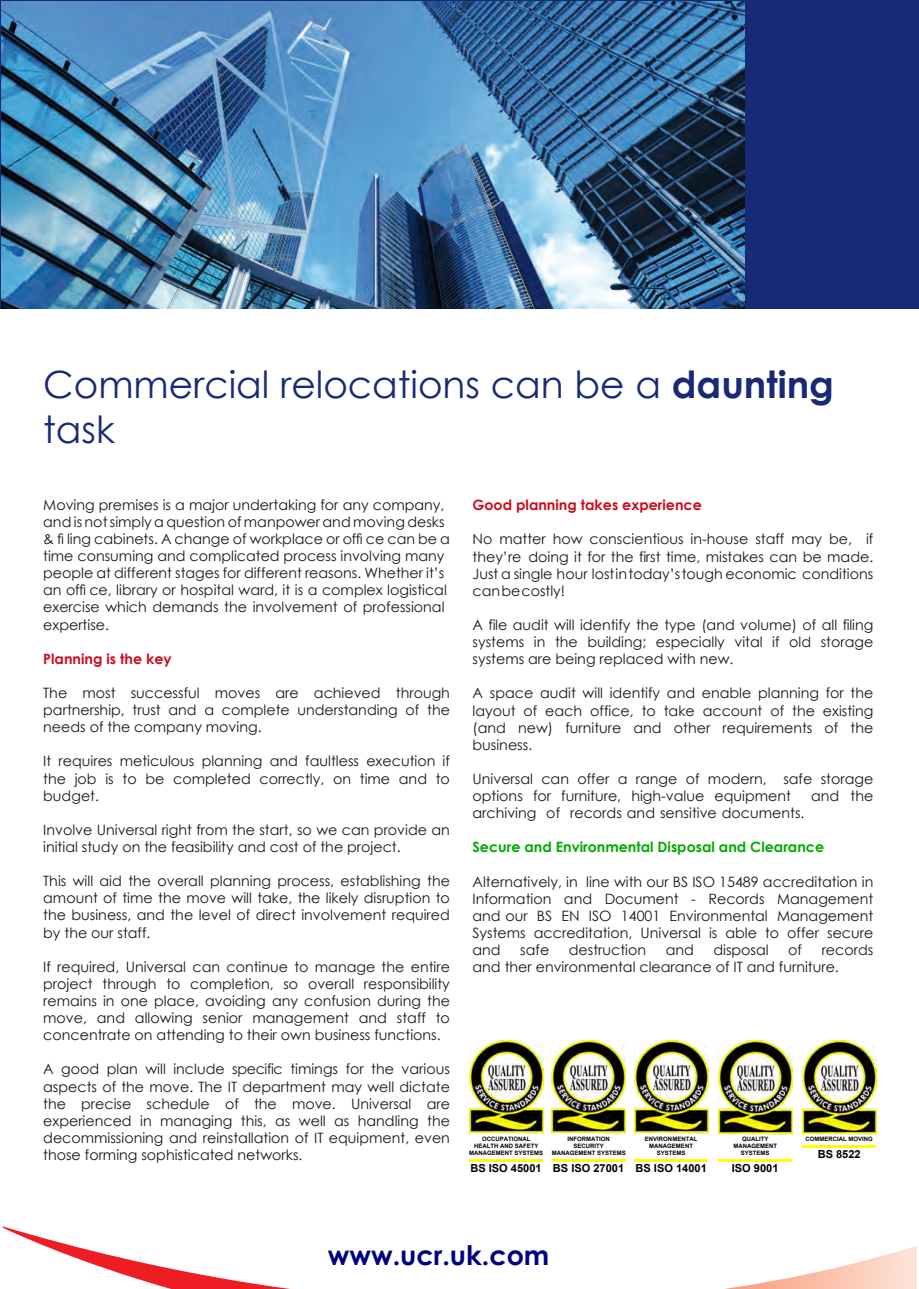
<style>
.page{position:relative;width:919px;height:1289px;background:#fff}
.page>*{position:absolute;margin:0;border:0;box-sizing:border-box;transform-origin:0 0}
.t1{font:37.5px/45px "Century Gothic";color:#182a76}
.t2{font:700 27px "Century Gothic";color:#000080}
.t3{font:14.25px/17.1px "Century Gothic";color:#1a171c;text-align:justify}
.t4{font:700 14.25px "Century Gothic";color:#cb0d1d}
.t5{font:700 14.25px "Century Gothic";color:#0a0}
.t6{font:700 11.1px "Arial";color:#000}
.t7{font:700 6px/7.2px "Arial";color:#000;text-align:center}
.t8{font:700 6px/7.2px "Arial";color:#000;text-align:center}
.s1{font-weight:700}
.s2{font-style:inherit}
</style>
<div class="page">
<div style="left:0;top:0;width:918px;height:308px;background:#182a76"></div>
<img style="left:1px;top:1px;width:743px;height:307px">
<svg style="left:3px;top:1226px;width:913px;height:62px"></svg>
<img style="left:634px;top:1040px;width:74px;height:93px">
<hr style="left:634px;top:1158px;width:74px;height:3px;background:#ff0">
<img style="left:718px;top:1040px;width:74px;height:93px">
<hr style="left:718px;top:1158px;width:74px;height:3px;background:#ff0">
<img style="left:802px;top:1040px;width:74px;height:94px">
<hr style="left:802px;top:1144px;width:74px;height:3px;background:#ff0">
<img style="left:551px;top:1040px;width:74px;height:93px">
<hr style="left:551px;top:1158px;width:74px;height:3px;background:#ff0">
<img style="left:469px;top:1040px;width:74px;height:93px">
<hr style="left:469px;top:1158px;width:74px;height:3px;background:#ff0">
<h1 class="t1" style="left:43px;top:361px;width:792px">Commercial relocations can be a <span class="s1">daunting </span>task</h1>
<p class="t3" style="left:43px;top:496px;width:408px;text-align:left">Moving premises is a major undertaking for any company, and is not simply a question of manpower and moving desks &amp; fi ling cabinets. A change of workplace or offi ce can be a time consuming and complicated process involving many people at different stages for different reasons. Whether it’s an offi ce, library or hospital ward, it is a complex logistical exercise which demands the involvement of professional expertise.</p>
<p class="t4" style="left:43px;top:647px;width:130px">Planning is the key</p>
<p class="t3" style="left:43px;top:684px;width:408px">The most successful moves are achieved through partnership, trust and a complete understanding of the needs of the company moving.</p>
<p class="t3" style="left:43px;top:752px;width:408px">It requires meticulous planning and faultless execution if the job is to be completed correctly, on time and to budget.</p>
<p class="t3" style="left:43px;top:821px;width:408px">Involve Universal right from the start, so we can provide an initial study on the feasibility and cost of the project.</p>
<p class="t3" style="left:43px;top:872px;width:408px">This will aid the overall planning process, establishing the amount of time the move will take, the likely disruption to the business, and the level of direct involvement required by the our staff.</p>
<p class="t3" style="left:43px;top:957px;width:408px">If required, Universal can continue to manage the entire project through to completion, so overall responsibility remains in one place, avoiding any confusion during the move, and allowing senior management and staff to concentrate on attending to their own business functions.</p>
<p class="t3" style="left:43px;top:1060px;width:408px">A good plan will include specific timings for the various aspects of the move. The IT department may well dictate the precise schedule of the move. Universal are experienced in managing this, as well as handling the decommissioning and reinstallation of IT equipment, even those forming sophisticated networks.</p>
<p class="t4" style="left:472px;top:494px;width:231px">Good planning takes experience</p>
<p class="t3" style="left:472px;top:530px;width:402px">No matter how conscientious in-house staff may be, if they’re doing it for the first time, mistakes can be made.<br>Just a single hour lostin today’s tough economic conditions can be costly!</p>
<p class="t3" style="left:472px;top:616px;width:402px">A file audit will identify the type (and volume) of all filing systems in the building; especially vital if old storage systems are being replaced with new.</p>
<p class="t3" style="left:472px;top:684px;width:402px">A space audit will identify and enable planning for the layout of each office, to take account of the existing (and new) furniture and other requirements of the business.</p>
<p class="t3" style="left:472px;top:770px;width:402px">Universal can offer a range of modern, safe storage options for furniture, high-value equipment</p>
<p class="t3" style="left:811px;top:787px;width:64px">and the</p>
<p class="t3" style="left:472px;top:804px;width:333px">archiving of records and sensitive documents.</p>
<p class="t5" style="left:472px;top:836px;width:353px">Secure and Environmental Disposal and Clearance</p>
<p class="t3" style="left:472px;top:872px;width:402px">Alternatively, in line with our BS ISO 15489 accreditation in Information and Document - Records Management and our BS EN ISO 14001 Environmental Management Systems accreditation, Universal is able to offer secure and</p>
<p class="t3" style="left:520px;top:941px;width:30px">safe</p>
<p class="t3" style="left:568px;top:941px;width:79px">destruction</p>
<p class="t3" style="left:665px;top:941px;width:30px">and</p>
<p class="t3" style="left:713px;top:941px;width:57px">disposal</p>
<p class="t3" style="left:788px;top:941px;width:15px">of</p>
<p class="t3" style="left:472px;top:941px;width:402px;text-indent:349px">records and ther environmental clearance of IT and furniture.</p>
<p class="t7" style="left:469px;top:1135px;width:76px">OCCUPATIONAL<br>HEALTH AND SAFETY<br>MANAGEMENT <span class="s2">SYSTEMS</span></p>
<p class="t6" style="left:470px;top:1160px;width:73px">BS ISO 4<span class="s2">5</span>001</p>
<p class="t7" style="left:551px;top:1135px;width:76px">INFORMATION<br>SECURITY<br>MANAGEMENT <span class="s2">SYSTEMS</span></p>
<p class="t6" style="left:553px;top:1160px;width:73px">BS ISO <span class="s2">27001</span></p>
<p class="t8" style="left:645px;top:1135px;width:54px">ENVIRONMENTAL<br>MANAGEMENT<br>SYSTEMS</p>
<p class="t6" style="left:635px;top:1160px;width:73px">BS ISO 14001</p>
<p class="t8" style="left:733px;top:1134px;width:45px">QUALITY<br>MANAGEMENT<br>SYSTEMS</p>
<p class="t6" style="left:731px;top:1160px;width:48px">ISO 9001</p>
<p class="t8" style="left:805px;top:1134px;width:69px">COMMERCIAL MOVING</p>
<p class="t6" style="left:817px;top:1146px;width:45px">BS 8522</p>
<h2 class="t2" style="left:328px;top:1234px;width:223px">www.ucr.uk.com</h2>
</div>
